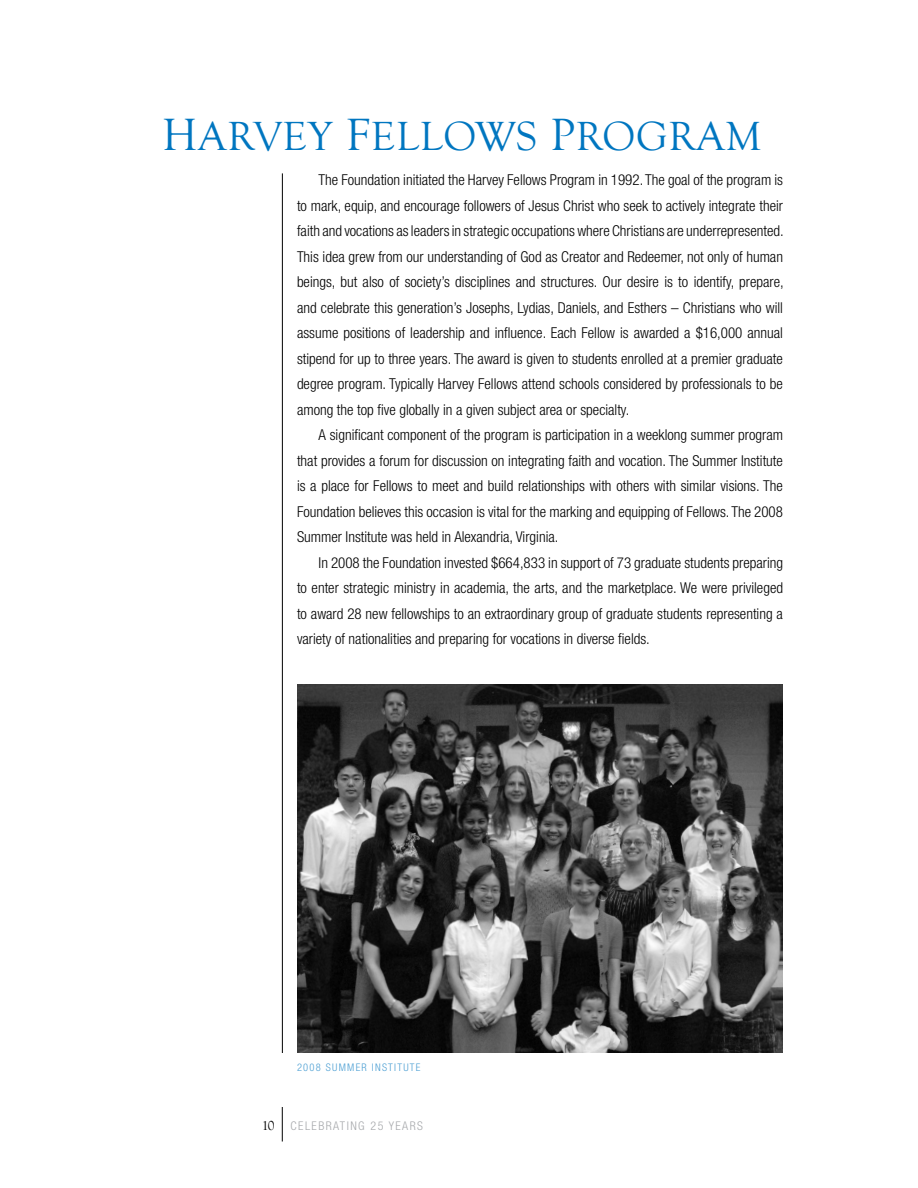
<style>
.page{position:relative;width:918px;height:1188px;background:#fff}
.page>*{position:absolute;margin:0;border:0;box-sizing:border-box;transform-origin:0 0}
.t1{font:41.85px "Goudy Old Style T";letter-spacing:.02em;color:#0076c0}
.t2{font:300 condensed 15px/25.5px "Helvetica Neue LT";color:#000;text-align:justify}
.t3{font:300 condensed 12px "Helvetica Neue LT";letter-spacing:.12em;color:#a7a9ac}
.t4{font:300 condensed 10.5px "Helvetica Neue LT";letter-spacing:.12em;color:#4c9fd3}
.s1{font-size:46.5px}
.s2{font-family:"Goudy Old Style T";font-weight:400;font-stretch:normal;font-size:13.5px;color:#000}
</style>
<div class="page">
<hr style="left:282px;top:1107px;width:1px;height:35px;background:#000">
<hr style="left:282px;top:173px;width:1px;height:880px;background:#000">
<img style="left:297px;top:684px;width:486px;height:369px">
<h1 class="t1" style="left:162px;top:112px;width:601px"><span class="s1">H</span>ARVEY <span class="s1">F</span>ELLOWS <span class="s1">P</span>ROGRAM</h1>
<p class="t2" style="left:297px;top:167px;width:488px;text-indent:22px">The Foundation initiated the Harvey Fellows Program in 1992. The goal of the program is to mark, equip, and encourage followers of Jesus Christ who seek to actively integrate their faith and vocations as leaders in strategic occupations where Christians are underrepresented.<br>This idea grew from our understanding of God as Creator and Redeemer, not only of human beings, but also of society’s disciplines and structures. Our desire is to identify, prepare, and celebrate this generation’s Josephs, Lydias, Daniels, and Esthers – Christians who will assume positions of leadership and influence. Each Fellow is awarded a $16,000 annual stipend for up to three years. The award is given to students enrolled at a premier graduate degree program. Typically Harvey Fellows attend schools considered by professionals to be among the top five globally in a given subject area or specialty.</p>
<p class="t2" style="left:297px;top:422px;width:488px;text-indent:22px">A significant component of the program is participation in a weeklong summer program that provides a forum for discussion on integrating faith and vocation. The Summer Institute is a place for Fellows to meet and build relationships with others with similar visions. The Foundation believes this occasion is vital for the marking and equipping of Fellows. The 2008<br>Summer Institute was held in Alexandria, Virginia.</p>
<p class="t2" style="left:297px;top:550px;width:488px;text-indent:22px">In 2008 the Foundation invested $664,833 in support of 73 graduate students preparing to enter strategic ministry in academia, the arts, and the marketplace. We were privileged to award 28 new fellowships to an extraordinary group of graduate students representing a variety of nationalities and preparing for vocations in diverse fields.</p>
<p class="t4" style="left:297px;top:1061px;width:125px">2008 SUMMER INSTITUTE</p>
<p class="t3" style="left:262px;top:1119px;width:163px"><span class="s2">10</span> CELEBRATING 25 YEARS</p>
</div>
